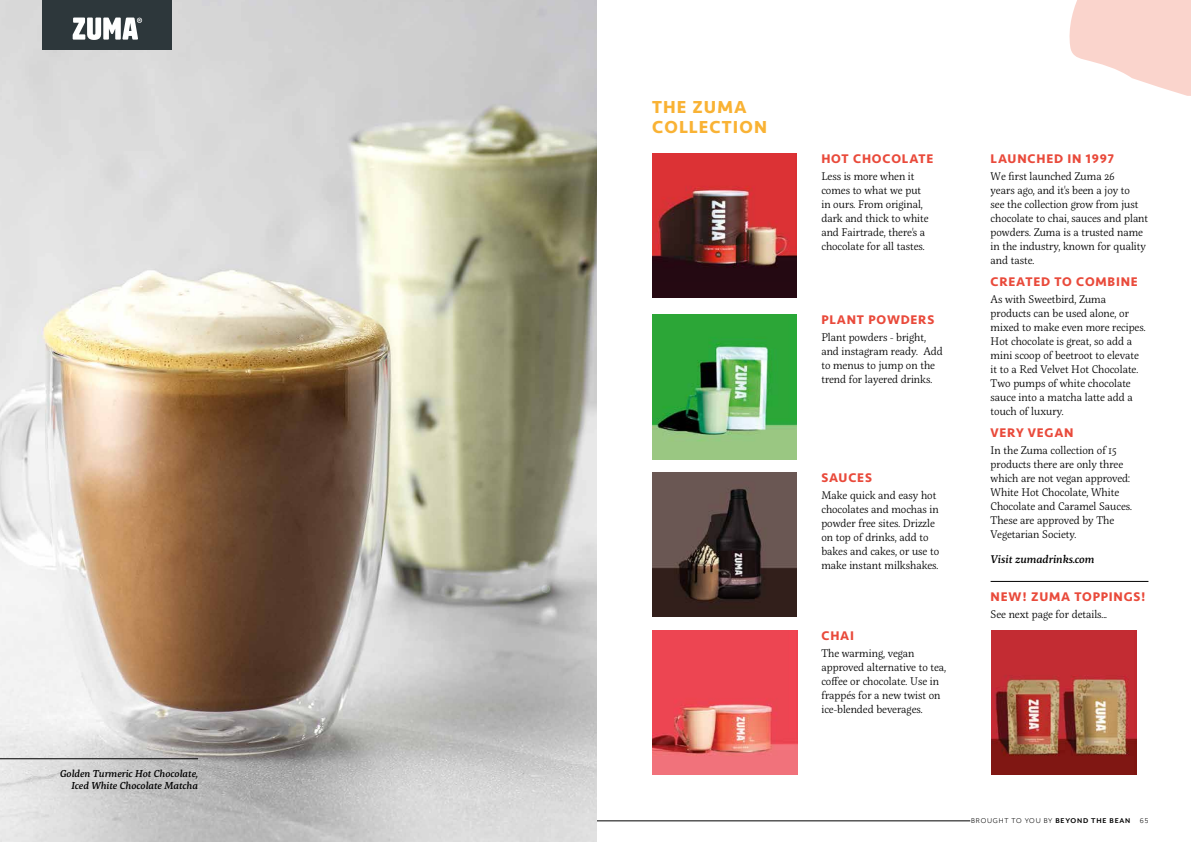
<style>
.page{position:relative;width:1191px;height:842px;background:#fff}
.page>*{position:absolute;margin:0;border:0;box-sizing:border-box;transform-origin:0 0}
.t1{font:700 18px/20px "Seravek Basic";letter-spacing:.06em;color:#f9b234}
.t2{font:700 13px "Seravek Basic";letter-spacing:.06em;color:#e94a3b}
.t3{font:300 11px/14px "Servus Slab";color:#000}
.t4{font:italic 500 11px "Servus Slab";color:#000}
.t5{font:italic 500 10px/12px "Servus Slab";color:#000;text-align:right}
.t6{font:8px "Mr Eaves Mod OT";letter-spacing:.1em;color:#000}
.s1{font-weight:700}
</style>
<div class="page">
<hr style="left:595px;top:821px;width:375px;height:1px;background:#000">
<hr style="left:990px;top:581px;width:158px;height:1px;background:#000">
<img style="left:0;top:0;width:596px;height:842px">
<svg style="left:1069px;top:0;width:122px;height:96px"></svg>
<div style="left:43px;top:0;width:129px;height:50px;background:#2d373b"></div>
<svg style="left:73px;top:18px;width:69px;height:22px"></svg>
<hr style="left:0;top:758px;width:198px;height:1px;background:#000">
<div style="left:652px;top:153px;width:145px;height:145px;background:#250912"></div>
<img style="left:652px;top:153px;width:145px;height:115px">
<img style="left:652px;top:314px;width:145px;height:145px">
<img style="left:652px;top:472px;width:145px;height:145px">
<img style="left:652px;top:630px;width:145px;height:145px">
<img style="left:991px;top:630px;width:145px;height:145px">
<p class="t5" style="left:60px;top:767px;width:140px">Golden Turmeric Hot Chocolate,<br>Iced White Chocolate Matcha</p>
<h1 class="t1" style="left:652px;top:96px;width:116px">THE ZUMA<br>COLLECTION</h1>
<p class="t2" style="left:821px;top:150px;width:114px">HOT CHOCOLATE</p>
<p class="t3" style="left:821px;top:169px;width:109px">Less is more when it comes to what we put in ours. From original, dark and thick to white and Fairtrade, there's a chocolate for all tastes.</p>
<p class="t2" style="left:821px;top:312px;width:114px">PLANT POWDERS</p>
<p class="t3" style="left:821px;top:330px;width:123px">Plant powders - bright, and instagram ready. Add to menus to jump on the trend for layered drinks.</p>
<p class="t2" style="left:821px;top:469px;width:52px">SAUCES</p>
<p class="t3" style="left:821px;top:488px;width:119px">Make quick and easy hot chocolates and mochas in powder free sites. Drizzle on top of drinks, add to bakes and cakes, or use to make instant milkshakes.</p>
<p class="t2" style="left:821px;top:627px;width:34px">CHAI</p>
<p class="t3" style="left:821px;top:646px;width:126px">The warming, vegan approved alternative to tea, coffee or chocolate. Use in frappés for a new twist on ice-blended beverages.</p>
<p class="t2" style="left:990px;top:150px;width:125px">LAUNCHED IN 1997</p>
<p class="t3" style="left:990px;top:169px;width:159px">We first launched Zuma 26<br>years ago, and it's been a joy to<br>see the collection grow from just chocolate to chai, sauces and plant powders. Zuma is a trusted name in the industry, known for quality and taste.</p>
<p class="t2" style="left:990px;top:274px;width:149px">CREATED TO COMBINE</p>
<p class="t3" style="left:990px;top:292px;width:156px">As with Sweetbird, Zuma products can be used alone, or mixed to make even more recipes.<br>Hot chocolate is great, so add a mini scoop of beetroot to elevate it to a Red Velvet Hot Chocolate.<br>Two pumps of white chocolate sauce into a matcha latte add a touch of luxury.</p>
<p class="t2" style="left:990px;top:425px;width:85px">VERY VEGAN</p>
<p class="t3" style="left:990px;top:443px;width:143px">In the Zuma collection of 15 products there are only three which are not vegan approved:<br>White Hot Chocolate, White<br>Chocolate and Caramel Sauces.<br>These are approved by The<br>Vegetarian Society.</p>
<p class="t4" style="left:990px;top:553px;width:105px">Visit zumadrinks.com</p>
<p class="t2" style="left:990px;top:589px;width:156px">NEW! ZUMA TOPPINGS!</p>
<p class="t3" style="left:990px;top:607px;width:118px">See next page for details...</p>
<p class="t6" style="left:971px;top:816px;width:179px">BROUGHT TO YOU BY <span class="s1">BEYOND THE BEAN</span> 65</p>
</div>
